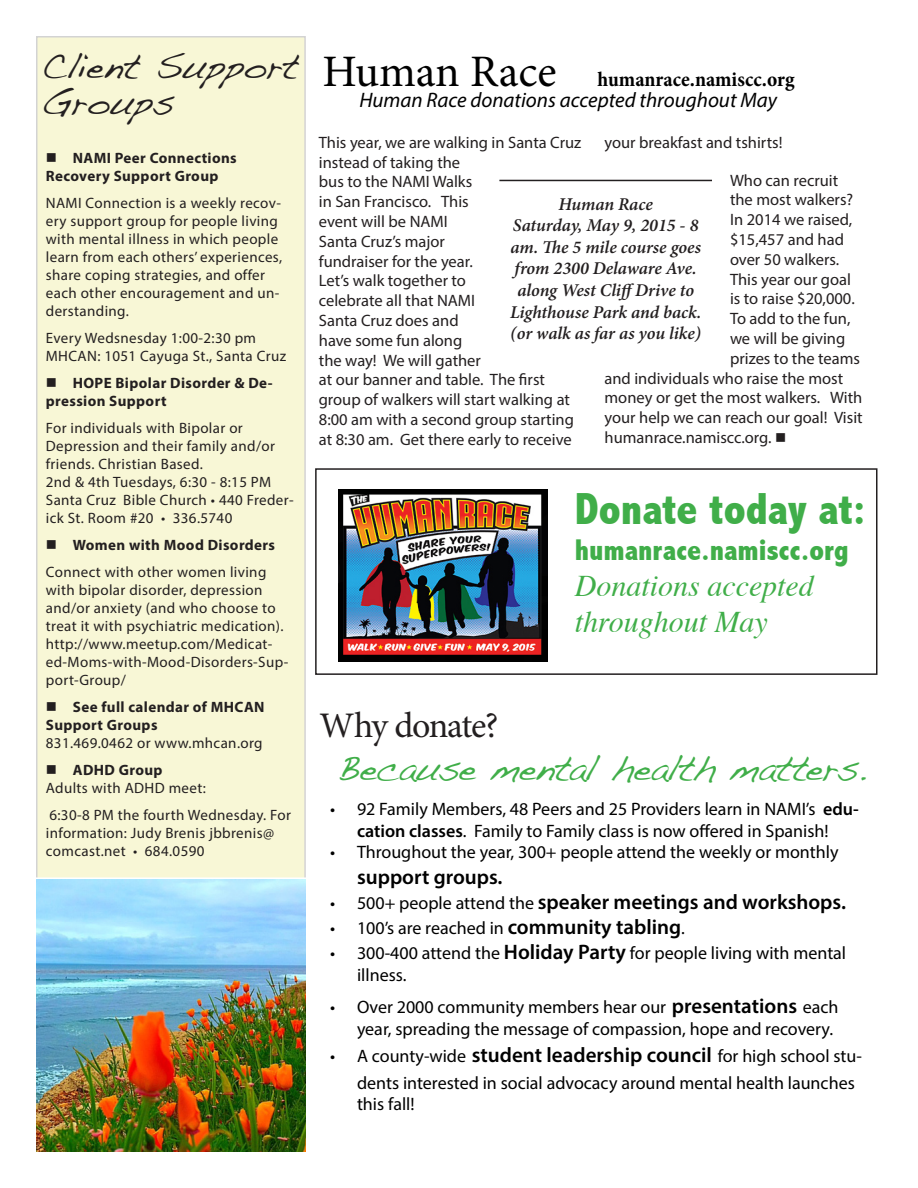
<style>
.page{position:relative;width:918px;height:1188px;background:#fff}
.page>*{position:absolute;margin:0;border:0;box-sizing:border-box;transform-origin:0 0}
.t1{font:800 condensed 45px "Abadi";color:#40ae49}
.Headline_big{font:36px "Handwriting Dakota";letter-spacing:-.02em;color:#40ae49}
.t2{font:36px/36px "Handwriting Dakota";letter-spacing:-.01em;color:#231f20}
.Headline_big-2{font:36px "Minion Pro";letter-spacing:-.04em;color:#231f20}
.t3{font:italic 30px/36px "Times";color:#40ae49}
.t4{font:800 condensed 30px "Abadi";color:#40ae49}
.t5{font:600 21px "Myriad Pro";color:#000}
.t6{font:italic 21px "Myriad Pro";color:#000}
.t7{font:700 condensed 21px "Minion Pro";color:#000}
.t8{font:18px/21.6px "Myriad Pro";color:#000}
.t9{font:italic 600 18px/21.6px "Minion Pro";letter-spacing:-.005em;color:#231f20;text-align:center}
.Intro{font:16.5px/19.8px "Myriad Pro";color:#231f20}
.Sidebar_body{font:15px/18px "Myriad Pro";letter-spacing:.025em;color:#231f20}
.Sidebar_body-2{font:700 15px/18px "Myriad Pro";letter-spacing:.025em;color:#231f20}
.s1{font-weight:400}
.s2{font-weight:700}
.s3{font-weight:400;font-stretch:normal;font-size:45px}
.s4{font-weight:600}
.s5{font-weight:400;font-size:18px}
.s6{font-weight:600;font-size:21px}
</style>
<div class="page">
<div style="left:315px;top:468px;width:563px;height:207px;border:2px solid #231f20"></div>
<div style="left:37px;top:37px;width:268px;height:878px;background:#f8f7d6"></div>
<hr style="left:0;top:877px;width:310px;height:3px;background:#fff">
<img style="left:339px;top:489px;width:208px;height:173px">
<img style="left:36px;top:879px;width:269px;height:273px">
<hr style="left:499px;top:180px;width:213px;height:1px;background:#231f20">
<p class="t2" style="left:41px;top:48px;width:259px">Client Support<br>Groups</p>
<p class="Sidebar_body-2" style="left:46px;top:148px;width:192px">■ NAMI Peer Connections<br>Recovery Support Group</p>
<p class="Sidebar_body" style="left:46px;top:194px;width:238px">NAMI Connection is a weekly recov&shy;ery support group for people living with mental illness in which people learn from each others’ experiences, share coping strategies, and offer each other encouragement and un&shy;derstanding.</p>
<p class="Sidebar_body" style="left:46px;top:329px;width:242px">Every Wedsnesday 1:00-2:30 pm<br>MHCAN: 1051 Cayuga St., Santa Cruz</p>
<p class="Sidebar_body-2" style="left:46px;top:373px;width:228px">■ HOPE Bipolar Disorder &amp; De&shy;pression Support</p>
<p class="Sidebar_body" style="left:46px;top:419px;width:249px">For individuals with Bipolar or<br>Depression and their family and/or friends. Christian Based.<br>2nd &amp; 4th Tuesdays, 6:30 - 8:15 PM<br>Santa Cruz Bible Church • 440 Freder&shy;ick St. Room #20 • 336.5740</p>
<p class="Sidebar_body-2" style="left:46px;top:535px;width:231px">■ Women with Mood Disorders</p>
<p class="Sidebar_body" style="left:46px;top:563px;width:244px">Connect with other women living with bipolar disorder, depression and/or anxiety (and who choose to treat it with psychiatric medication). http://www.meetup.com/Medicat&shy;ed-Moms-with-Mood-Disorders-Sup&shy;port-Group/</p>
<p class="Sidebar_body-2" style="left:46px;top:697px;width:220px">■ See full calendar of MHCAN<br>Support Groups<br><span class="s1">831.469.0462 or www.mhcan.org</span></p>
<p class="Sidebar_body" style="left:46px;top:761px;width:161px">■ <span class="s2">ADHD Group<br></span>Adults with ADHD meet:</p>
<p class="Sidebar_body" style="left:46px;top:806px;width:247px">6:30-8 PM the fourth Wednesday. For information: Judy Brenis jbbrenis@ comcast.net • 684.0590</p>
<p class="t7" style="left:323px;top:64px;width:474px"><span class="s3">Human Race</span> humanrace.namiscc.org</p>
<p class="t6" style="left:359px;top:87px;width:419px">Human Race donations accepted throughout May</p>
<p class="Intro" style="left:319px;top:132px;width:264px">This year, we are walking in Santa Cruz instead of taking the<br>bus to the NAMI Walks<br>in San Francisco. This<br>event will be NAMI<br>Santa Cruz’s major<br>fundraiser for the year.<br>Let’s walk together to<br>celebrate all that NAMI<br>Santa Cruz does and<br>have some fun along<br>the way! We will gather<br>at our banner and table. The first group of walkers will start walking at<br>8:00 am with a second group starting at 8:30 am. Get there early to receive</p>
<p class="Intro" style="left:605px;top:132px;width:179px">your breakfast and tshirts!</p>
<p class="Intro" style="left:730px;top:170px;width:110px">Who can recruit</p>
<p class="Intro" style="left:730px;top:190px;width:125px">the most walkers?</p>
<p class="Intro" style="left:730px;top:210px;width:124px">In 2014 we raised,</p>
<p class="Intro" style="left:730px;top:229px;width:116px">$15,457 and had</p>
<p class="Intro" style="left:730px;top:249px;width:111px">over 50 walkers.</p>
<p class="Intro" style="left:730px;top:269px;width:123px">This year our goal</p>
<p class="Intro" style="left:730px;top:289px;width:126px">is to raise $20,000.</p>
<p class="Intro" style="left:730px;top:309px;width:122px">To add to the fun,</p>
<p class="Intro" style="left:730px;top:328px;width:117px">we will be giving</p>
<p class="Intro" style="left:730px;top:348px;width:132px">prizes to the teams</p>
<p class="Intro" style="left:605px;top:368px;width:240px">and individuals who raise the most</p>
<p class="Intro" style="left:605px;top:388px;width:259px">money or get the most walkers. With</p>
<p class="Intro" style="left:605px;top:408px;width:260px">your help we can reach our goal! Visit</p>
<p class="Intro" style="left:605px;top:427px;width:183px">humanrace.namiscc.org. ■</p>
<p class="t9" style="left:510px;top:193px;width:193px">Human Race<br>Saturday, May 9, 2015 - 8 am. The 5 mile course goes from 2300 Delaware Ave. along West Cliff Drive to<br>Lighthouse Park and back. (or walk as far as you like)</p>
<p class="Headline_big-2" style="left:319px;top:701px;width:181px">Why donate?</p>
<p class="t1" style="left:575px;top:483px;width:293px">Donate today at:</p>
<p class="t4" style="left:575px;top:532px;width:276px">humanrace.namiscc.org</p>
<p class="t3" style="left:575px;top:566px;width:241px">Donations accepted throughout May</p>
<p class="Headline_big" style="left:337px;top:747px;width:531px">Because mental health matters.</p>
<p class="t8" style="left:330px;top:798px;width:530px;text-align:center">• 92 Family Members, 48 Peers and 25 Providers learn in NAMI’s <span class="s4">edu&shy;cation classes</span>. Family to Family class is now offered in Spanish!</p>
<p class="t8" style="left:330px;top:841px;width:510px">• Throughout the year, 300+ people attend the weekly or monthly</p>
<p class="t5" style="left:357px;top:863px;width:147px">support groups.</p>
<p class="t5" style="left:330px;top:888px;width:518px"><span class="s5">• 500+ people attend the</span> speaker meetings and workshops.</p>
<p class="t8" style="left:330px;top:917px;width:357px">• 100’s are reached in <span class="s6">community tabling</span>.</p>
<p class="t8" style="left:357px;top:942px;width:491px;text-indent:-27px">• 300-400 attend the <span class="s6">Holiday Party</span> for people living with mental illness.</p>
<p class="t8" style="left:357px;top:996px;width:483px;text-indent:-27px">• Over 2000 community members hear our <span class="s6">presentations</span> each year, spreading the message of compassion, hope and recovery.</p>
<p class="t8" style="left:357px;top:1042px;width:506px;line-height:27px;text-indent:-27px">• A county-wide <span class="s6">student leadership council</span> for high school stu&shy;dents interested in social advocacy around mental health launches</p>
<p class="t8" style="left:357px;top:1093px;width:59px">this fall!</p>
</div>
